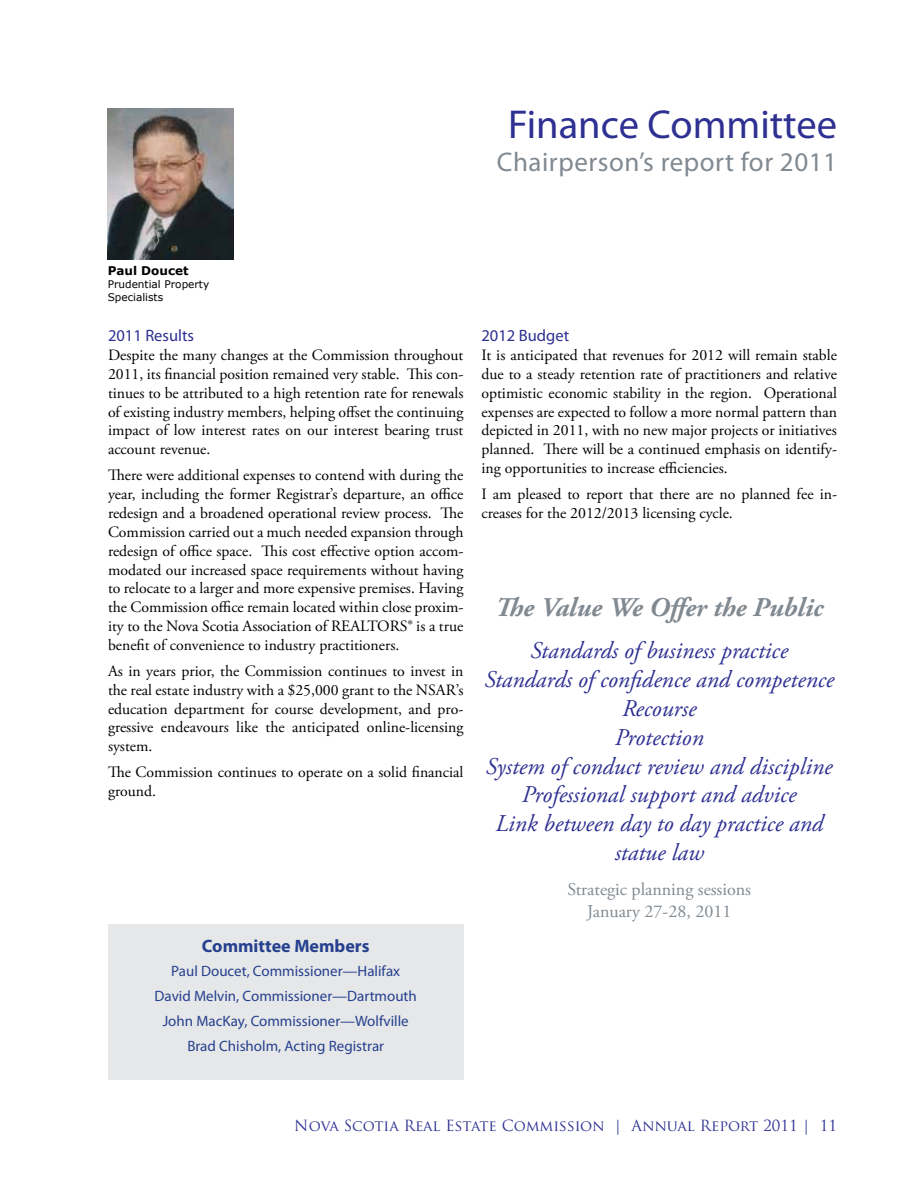
<style>
.page{position:relative;width:918px;height:1188px;background:#fff}
.page>*{position:absolute;margin:0;border:0;box-sizing:border-box;transform-origin:0 0}
.t1{font:40.5px "Myriad Pro";color:#2e3092}
.t2{font:27px "Myriad Pro";letter-spacing:.02em;color:#818991}
.t3{font:italic 700 27px "Adobe Garamond Pro";color:#818991}
.t4{font:italic 24px/28.8px "Adobe Garamond Pro";color:#2e3092;text-align:center}
.t5{font:18px/21.6px "Adobe Garamond Pro";color:#818991;text-align:center}
.t6{font:700 18px "Myriad Pro";color:#25408f}
.t7{font:16.5px "Myriad Pro";color:#2e3092}
.t8{font:15.75px/18.9px "Adobe Garamond Pro";color:#000;text-align:justify}
.t9{font:15px/24.8px "Myriad Pro";color:#25408f;text-align:center}
.t10{font:15px "Trajan Pro";color:#2e3092}
.t11{font:700 12px "Verdana";color:#000}
.t12{font:10.5px/12.6px "Verdana";color:#000}
</style>
<div class="page">
<img style="left:108px;top:108px;width:126px;height:152px">
<div style="left:108px;top:925px;width:356px;height:155px;background:#e6e7e8"></div>
<h1 class="t1" style="left:508px;top:100px;width:330px">Finance Committee</h1>
<h2 class="t2" style="left:497px;top:145px;width:342px">Chairperson’s report for 2011</h2>
<p class="t11" style="left:108px;top:262px;width:82px">Paul Doucet</p>
<p class="t12" style="left:108px;top:278px;width:103px">Prudential Property<br>Specialists</p>
<p class="t7" style="left:108px;top:325px;width:88px">2011 Results</p>
<p class="t8" style="left:108px;top:346px;width:357px">Despite the many changes at the Commission throughout 2011, its financial position remained very stable. This con&shy;tinues to be attributed to a high retention rate for renewals of existing industry members, helping offset the continuing impact of low interest rates on our interest bearing trust account revenue.</p>
<p class="t8" style="left:108px;top:466px;width:357px">There were additional expenses to contend with during the year, including the former Registrar’s departure, an office redesign and a broadened operational review process. The Commission carried out a much needed expansion through redesign of office space. This cost effective option accom&shy;modated our increased space requirements without having to relocate to a larger and more expensive premises. Having the Commission office remain located within close proxim&shy;ity to the Nova Scotia Association of REALTORS® is a true benefit of convenience to industry practitioners.</p>
<p class="t8" style="left:108px;top:662px;width:357px">As in years prior, the Commission continues to invest in the real estate industry with a $25,000 grant to the NSAR’s education department for course development, and pro&shy;gressive endeavours like the anticipated online-licensing system.</p>
<p class="t8" style="left:108px;top:763px;width:357px">The Commission continues to operate on a solid financial ground.</p>
<p class="t6" style="left:202px;top:934px;width:169px">Committee Members</p>
<p class="t9" style="left:155px;top:959px;width:264px">Paul Doucet, Commissioner—Halifax David Melvin, Commissioner—Dartmouth John MacKay, Commissioner—Wolfville Brad Chisholm, Acting Registrar</p>
<p class="t7" style="left:482px;top:325px;width:89px">2012 Budget</p>
<p class="t8" style="left:482px;top:346px;width:357px">It is anticipated that revenues for 2012 will remain stable due to a steady retention rate of practitioners and relative optimistic economic stability in the region. Operational expenses are expected to follow a more normal pattern than depicted in 2011, with no new major projects or initiatives planned. There will be a continued emphasis on identify&shy;ing opportunities to increase efficiencies.</p>
<p class="t8" style="left:482px;top:485px;width:357px">I am pleased to report that there are no planned fee in&shy;creases for the 2012/2013 licensing cycle.</p>
<h2 class="t3" style="left:495px;top:592px;width:330px">The Value We Offer the Public</h2>
<h3 class="t4" style="left:484px;top:637px;width:351px">Standards of business practice<br>Standards of confidence and competence<br>Recourse<br>Protection<br>System of conduct review and discipline<br>Professional support and advice<br>Link between day to day practice and statue law</h3>
<p class="t5" style="left:567px;top:879px;width:185px">Strategic planning sessions<br>January 27-28, 2011</p>
<p class="t10" style="left:295px;top:1116px;width:544px">Nova Scotia Real Estate Commission | Annual Report 2011 | 11</p>
</div>
